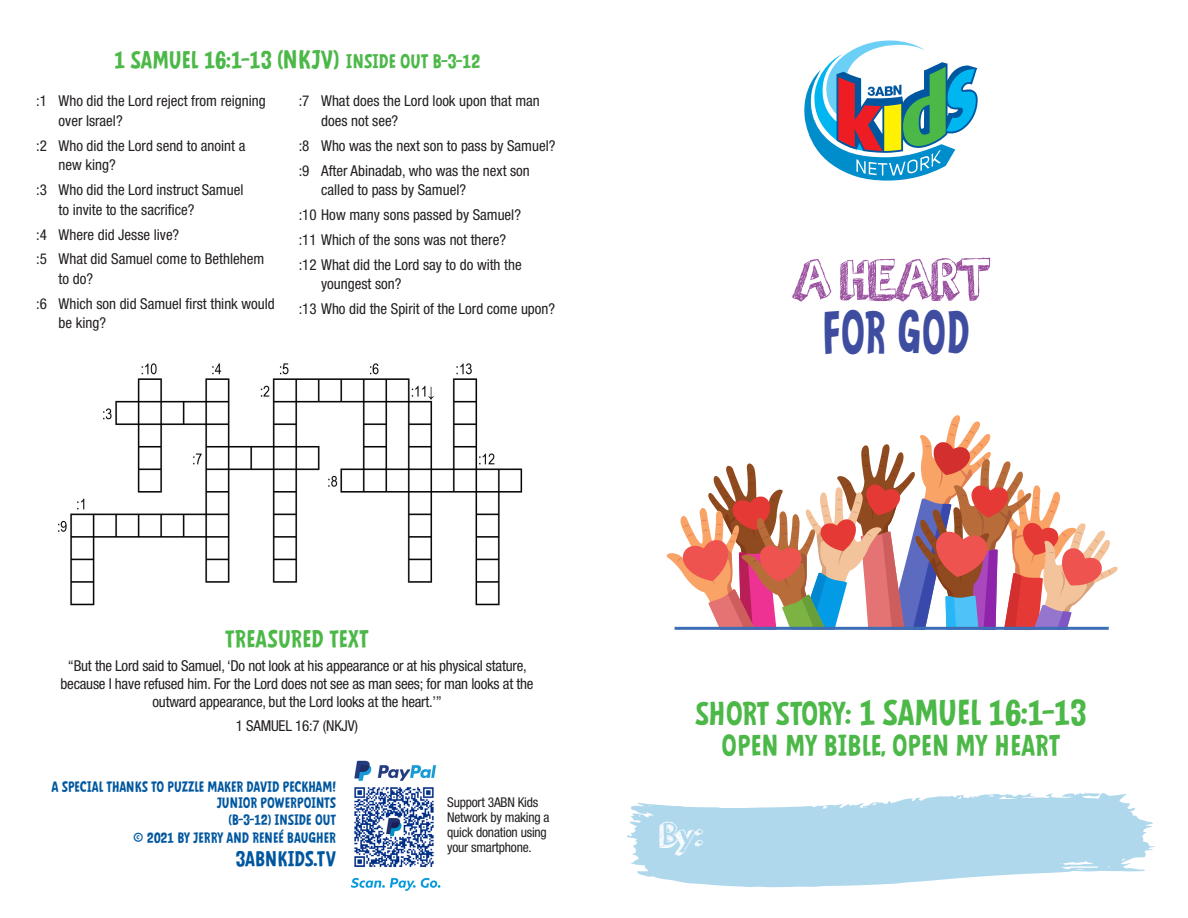
<style>
.page{position:relative;width:1188px;height:918px;background:#fff}
.page>*{position:absolute;margin:0;border:0;box-sizing:border-box;transform-origin:0 0}
.t1{font:59.4px "orangejuice";letter-spacing:-.03em;color:#9a509f;scale:.91 1}
.t2{font:54.9px "Mindflyers";color:#3f4da0;scale:.78 1}
.t3{font:36.6px "orangejuice";color:#fff}
.t4{font:33px "Mindflyers";letter-spacing:-.02em;color:#4cb848}
.t5{font:27px "Mindflyers";color:#4cb848}
.t6{font:22.5px "Mindflyers";color:#4cb848}
.t7{font:19.5px "Mindflyers";letter-spacing:-.01em;color:#01579f}
.t8{font:18px "Mindflyers";letter-spacing:-.01em;color:#4cb848}
.t9{font:condensed 15px/19.5px "Helvetica Neue LT Pro";color:#231f20}
.t10{font:13.5px/16.2px "Mindflyers";letter-spacing:-.01em;color:#01579f;text-align:right}
.t11{font:condensed 13.5px/15px "Helvetica Neue LT Pro";letter-spacing:-.015em;color:#231f20}
.s1{font-size:22.5px}
.s2{font-size:24px}
.s3{font-size:30px}
</style>
<div class="page">
<img style="left:58px;top:363px;width:465px;height:243px">
<img style="left:350px;top:760px;width:91px;height:131px">
<svg style="left:804px;top:40px;width:174px;height:141px"></svg>
<svg style="left:626px;top:793px;width:529px;height:94px;fill:#afd8ed"></svg>
<svg style="left:666px;top:415px;width:452px;height:214px"></svg>
<hr style="left:675px;top:627px;width:434px;height:3px;background:#3e6eb5">
<p class="t8" style="left:114px;top:50px;width:368px"><span class="s1">1 SAMUEL 16:1-13</span> <span class="s2">(NKJV)</span> INSIDE OUT B-3-12</p>
<p class="t9" style="left:59px;top:91px;width:209px;text-indent:-23px">:1 Who did the Lord reject from reigning over Israel?</p>
<p class="t9" style="left:59px;top:136px;width:188px;text-indent:-23px">:2 Who did the Lord send to anoint a new king?</p>
<p class="t9" style="left:59px;top:180px;width:186px;text-indent:-23px">:3 Who did the Lord instruct Samuel to invite to the sacrifice?</p>
<p class="t9" style="left:36px;top:224px;width:145px">:4 Where did Jesse live?</p>
<p class="t9" style="left:59px;top:249px;width:207px;text-indent:-23px">:5 What did Samuel come to Bethlehem to do?</p>
<p class="t9" style="left:59px;top:294px;width:218px;text-indent:-23px">:6 Which son did Samuel first think would be king?</p>
<p class="t9" style="left:321px;top:91px;width:220px;text-indent:-22px">:7 What does the Lord look upon that man does not see?</p>
<p class="t9" style="left:299px;top:136px;width:258px">:8 Who was the next son to pass by Samuel?</p>
<p class="t9" style="left:321px;top:160px;width:210px;text-indent:-22px">:9 After Abinadab, who was the next son called to pass by Samuel?</p>
<p class="t9" style="left:299px;top:205px;width:224px">:10 How many sons passed by Samuel?</p>
<p class="t9" style="left:299px;top:230px;width:209px">:11 Which of the sons was not there?</p>
<p class="t9" style="left:321px;top:255px;width:202px;text-indent:-22px">:12 What did the Lord say to do with the youngest son?</p>
<p class="t9" style="left:299px;top:299px;width:258px">:13 Who did the Spirit of the Lord come upon?</p>
<p class="t1" style="left:792px;top:238px;width:219px">A HEART</p>
<p class="t2" style="left:822px;top:299px;width:191px">FOR GOD</p>
<p class="t6" style="left:225px;top:625px;width:145px">TREASURED TEXT</p>
<p class="t9" style="left:61px;top:657px;width:474px;line-height:18px;text-align:center">“But the Lord said to Samuel, ‘Do not look at his appearance or at his physical stature, because I have refused him. For the Lord does not see as man sees; for man looks at the outward appearance, but the Lord looks at the heart.’”</p>
<p class="t9" style="left:236px;top:715px;width:124px">1 SAMUEL 16:7 (NKJV)</p>
<p class="t10" style="left:52px;top:779px;width:286px">A SPECIAL THANKS TO PUZZLE MAKER DAVID PECKHAM!</p>
<p class="t10" style="left:217px;top:795px;width:121px">JUNIOR POWERPOINTS (B-3-12) INSIDE OUT</p>
<p class="t10" style="left:133px;top:829px;width:205px">© 2021 BY JERRY AND RENEÉ BAUGHER</p>
<p class="t7" style="left:235px;top:847px;width:102px">3ABNKIDS.TV</p>
<p class="t11" style="left:447px;top:795px;width:104px">Support 3ABN Kids<br>Network by making a quick donation using your smartphone.</p>
<p class="t4" style="left:695px;top:692px;width:393px"><span class="s3">SHORT STORY:</span> 1 SAMUEL 16:1-13</p>
<p class="t5" style="left:722px;top:729px;width:340px">OPEN MY BIBLE, OPEN MY HEART</p>
<p class="t3" style="left:660px;top:809px;width:45px">By:</p>
</div>
